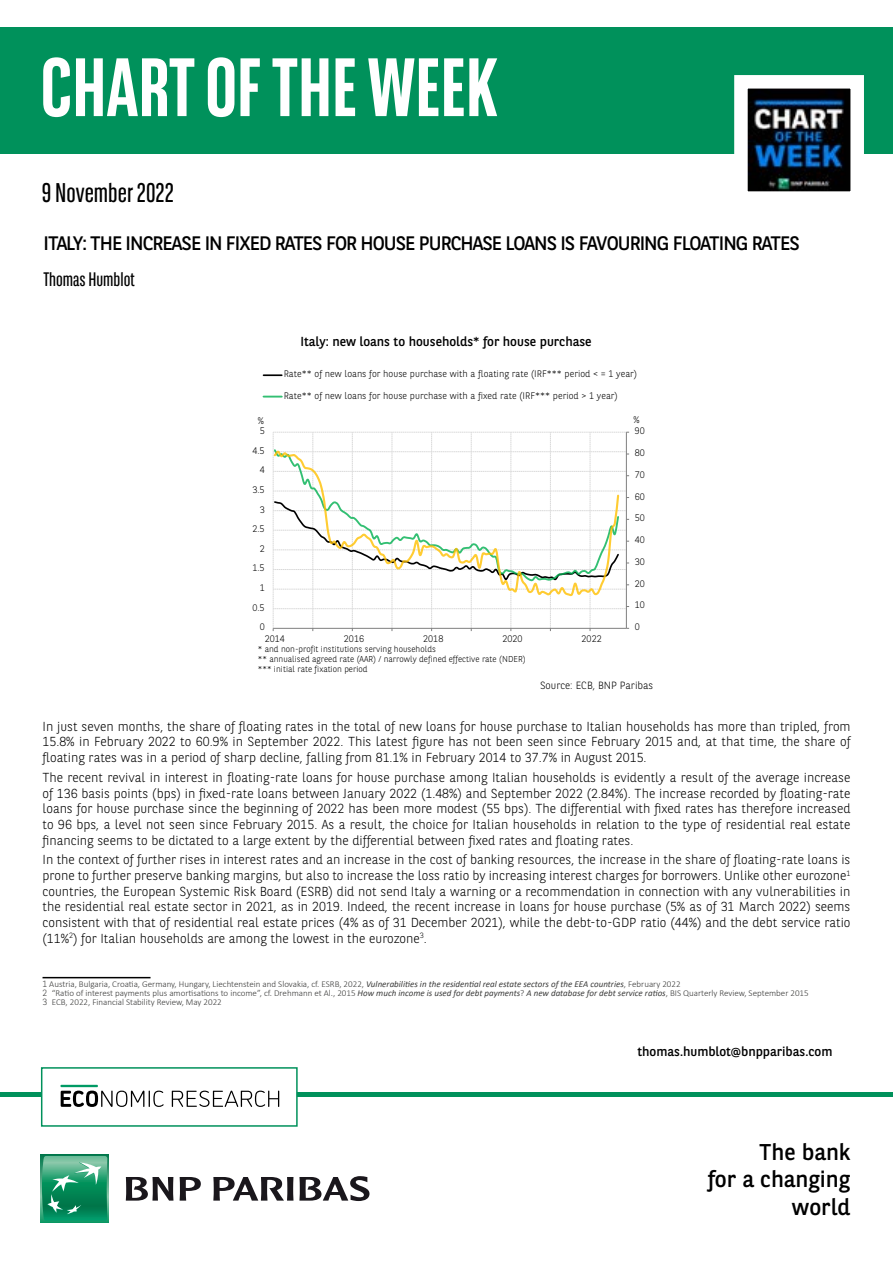
<style>
.page{position:relative;width:893px;height:1263px;background:#fff}
.page>*{position:absolute;margin:0;border:0;box-sizing:border-box;transform-origin:0 0}
.t1{font:700 82.5px "BNPP Sans Condensed";color:#fff}
.t2{font:27px "BNPP Sans Condensed";color:#000}
.t3{font:22.8px/27.3px "BNPP Sans";color:#000;text-align:right}
.t4{font:19.5px "BNPP Sans";letter-spacing:-.05em;color:#000}
.t5{font:19.5px "BNPP Sans Condensed";color:#000}
.t6{font:300 13.05px/15.6px "BNPP Sans";color:#000;text-align:justify}
.t7{font:13.05px "BNPP Sans";color:#000}
.t8{font:300 10.5px "BNPP Sans";color:#000}
.t9{font:300 9.45px "BNPP Sans";color:#000}
.t10{font:300 9px/9px "Calibri";color:#3c3c3b}
.t11{font:300 8.55px/10.4px "BNPP Sans";color:#000}
.s1{font-family:"BNPP Sans"}
.s2{font-weight:400;font-style:italic}
</style>
<div class="page">
<div style="left:1px;top:27px;width:892px;height:127px;background:#00915b"></div>
<hr style="left:0;top:1093px;width:893px;height:4px;background:#00915b">
<svg style="left:41px;top:1155px;width:68px;height:68px"></svg>
<svg style="left:42px;top:1156px;width:65px;height:64px;background:#35a178"></svg>
<svg style="left:126px;top:1177px;width:47px;height:23px"></svg>
<svg style="left:180px;top:1177px;width:21px;height:23px"></svg>
<svg style="left:213px;top:1176px;width:156px;height:25px"></svg>
<svg style="left:734px;top:75px;width:130px;height:117px;background:#606c78"></svg>
<div style="left:41px;top:1067px;width:257px;height:60px;background:#fff;border:2px solid #00915b"></div>
<svg style="left:172px;top:1090px;width:107px;height:17px"></svg>
<svg style="left:60px;top:1085px;width:104px;height:22px"></svg>
<hr style="left:43px;top:977px;width:108px;height:1px;background:#000">
<svg style="left:273px;top:432px;width:356px;height:199px"></svg>
<svg style="left:273px;top:450px;width:347px;height:148px"></svg>
<svg style="left:263px;top:374px;width:19px;height:2px"></svg>
<svg style="left:263px;top:396px;width:19px;height:2px"></svg>
<h1 class="t1" style="left:41px;top:39px;width:459px">CHART OF THE WEEK</h1>
<h2 class="t2" style="left:42px;top:175px;width:133px">9 November 2022</h2>
<h3 class="t4" style="left:44px;top:230px;width:758px">ITALY: THE INCREASE IN FIXED RATES FOR HOUSE PURCHASE LOANS IS FAVOURING FLOATING RATES</h3>
<h3 class="t5" style="left:44px;top:267px;width:93px">Thomas Humblot</h3>
<p class="t7" style="left:300px;top:332px;width:293px">Italy: new loans to households* for house purchase</p>
<p class="t9" style="left:284px;top:367px;width:355px">Rate** of new loans for house purchase with a floating rate (IRF*** period &lt; = 1 year)</p>
<p class="t9" style="left:284px;top:389px;width:335px">Rate** of new loans for house purchase with a fixed rate (IRF*** period &gt; 1 year)</p>
<p class="t9" style="left:258px;top:414px;width:8px">%</p>
<p class="t9" style="left:633px;top:414px;width:8px">%</p>
<p class="t9" style="left:260px;top:424px;width:7px">5</p>
<p class="t9" style="left:252px;top:444px;width:14px">4.5</p>
<p class="t9" style="left:260px;top:464px;width:7px">4</p>
<p class="t9" style="left:252px;top:483px;width:14px">3.5</p>
<p class="t9" style="left:260px;top:503px;width:7px">3</p>
<p class="t9" style="left:252px;top:522px;width:14px">2.5</p>
<p class="t9" style="left:260px;top:542px;width:7px">2</p>
<p class="t9" style="left:252px;top:562px;width:14px">1.5</p>
<p class="t9" style="left:260px;top:581px;width:7px">1</p>
<p class="t9" style="left:252px;top:601px;width:14px">0.5</p>
<p class="t9" style="left:260px;top:620px;width:7px">0</p>
<p class="t9" style="left:265px;top:632px;width:22px">2014</p>
<p class="t9" style="left:344px;top:632px;width:22px">2016</p>
<p class="t9" style="left:423px;top:632px;width:22px">2018</p>
<p class="t9" style="left:502px;top:632px;width:22px">2020</p>
<p class="t9" style="left:582px;top:632px;width:22px">2022</p>
<p class="t11" style="left:258px;top:643px;width:269px">* and non-profit institutions serving households<br>** annualised agreed rate (AAR) / narrowly defined effective rate (NDER) *** initial rate fixation period</p>
<p class="t9" style="left:635px;top:424px;width:12px">90</p>
<p class="t9" style="left:635px;top:446px;width:12px">80</p>
<p class="t9" style="left:635px;top:468px;width:12px">70</p>
<p class="t9" style="left:635px;top:490px;width:12px">60</p>
<p class="t9" style="left:635px;top:511px;width:12px">50</p>
<p class="t9" style="left:635px;top:533px;width:12px">40</p>
<p class="t9" style="left:635px;top:555px;width:12px">30</p>
<p class="t9" style="left:635px;top:577px;width:12px">20</p>
<p class="t9" style="left:635px;top:599px;width:12px">10</p>
<p class="t9" style="left:635px;top:620px;width:7px">0</p>
<p class="t8" style="left:540px;top:678px;width:115px">Source: ECB, BNP Paribas</p>
<p class="t6" style="left:43px;top:718px;width:809px">In just seven months, the share of floating rates in the total of new loans for house purchase to Italian households has more than tripled, from 15.8% in February 2022 to 60.9% in September 2022. This latest figure has not been seen since February 2015 and, at that time, the share of floating rates was in a period of sharp decline, falling from 81.1% in February 2014 to 37.7% in August 2015.</p>
<p class="t6" style="left:43px;top:769px;width:810px">The recent revival in interest in floating-rate loans for house purchase among Italian households is evidently a result of the average increase of 136 basis points (bps) in fixed-rate loans between January 2022 (1.48%) and September 2022 (2.84%). The increase recorded by floating-rate loans for house purchase since the beginning of 2022 has been more modest (55 bps). The differential with fixed rates has therefore increased to 96 bps, a level not seen since February 2015. As a result, the choice for Italian households in relation to the type of residential real estate financing seems to be dictated to a large extent by the differential between fixed rates and floating rates.</p>
<p class="t6" style="left:43px;top:851px;width:809px">In the context of further rises in interest rates and an increase in the cost of banking resources, the increase in the share of floating-rate loans is prone to further preserve banking margins, but also to increase the loss ratio by increasing interest charges for borrowers. Unlike other eurozone<sup>1 </sup>countries, the European Systemic Risk Board (ESRB) did not send Italy a warning or a recommendation in connection with any vulnerabilities in the residential real estate sector in 2021, as in 2019. Indeed, the recent increase in loans for house purchase (5% as of 31 March 2022) seems consistent with that of residential real estate prices (4% as of 31 December 2021), while the debt-to-GDP ratio (44%) and the debt service ratio (11%<sup>2</sup>) for Italian households are among the lowest in the eurozone<sup>3</sup>.</p>
<p class="t10" style="left:43px;top:979px;width:768px"><span class="s1">1</span> Austria, Bulgaria, Croatia, Germany, Hungary, Liechtenstein and Slovakia, cf. ESRB, 2022, <span class="s2">Vulnerabilities in the residential real estate sectors of the EEA countries</span>, February 2022<br><span class="s1">2</span> “Ratio of interest payments plus amortisations to income”, cf. Drehmann et Al., 2015 <span class="s2">How much income is used for debt payments</span>? <span class="s2">A new database for debt service ratios</span>, BIS Quarterly Review, September 2015<br><span class="s1">3</span> ECB, 2022, Financial Stability Review, May 2022</p>
<p class="t7" style="left:637px;top:1042px;width:196px">thomas.humblot@bnpparibas.com</p>
<h3 class="t3" style="left:708px;top:1137px;width:144px">The bank<br>for a changing world</h3>
</div>
